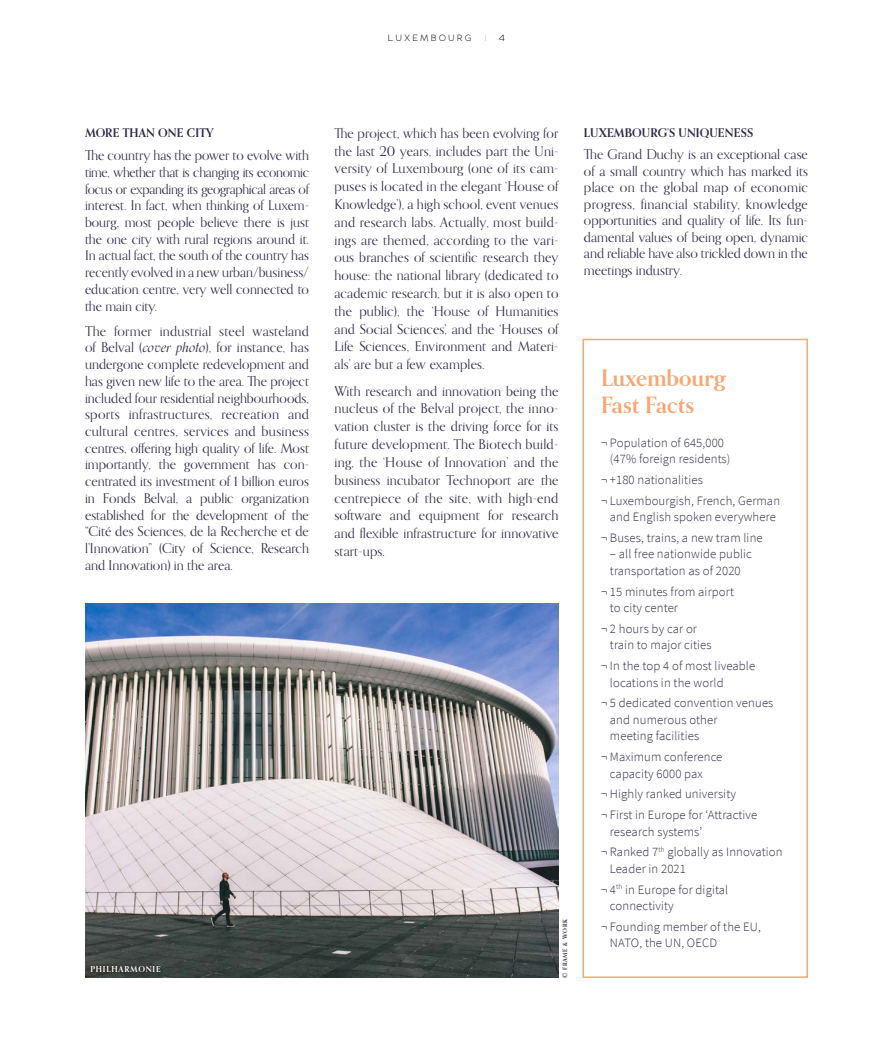
<style>
.page{position:relative;width:893px;height:1063px;background:#fff}
.page>*{position:absolute;margin:0;border:0;box-sizing:border-box;transform-origin:0 0}
.t1{font:700 22.5px/27px "Orpheus Pro";letter-spacing:.01em;color:#f6a773}
.t2{font:13.5px/16.6px "Orpheus Pro";color:#2b2846;text-align:justify}
.t3{font:300 12.75px/16.5px "Source Sans Pro";letter-spacing:.01em;color:#2b2846}
.t4{font:700 12px "Orpheus Pro";letter-spacing:.01em;color:#2b2846}
.t5{font:300 9px "Adrianna";letter-spacing:.29em;color:#000}
.t6{font:300 9px "Adrianna Extended";color:#f6a773}
.t7{font:300 9px "Adrianna Extended";color:#000}
.t8{font:700 8.25px "Orpheus Pro";letter-spacing:.1em;color:#fff}
.t9{font:700 6px "Orpheus Pro";letter-spacing:.1em;color:#2b2846}
.s1{font-style:italic}
</style>
<div class="page">
<div style="left:582px;top:339px;width:226px;height:639px;border:2px solid #f6a773"></div>
<img style="left:85px;top:604px;width:473px;height:374px">
<div style="left:86px;top:962px;width:78px;height:15px;background:#000;opacity:.81"></div>
<p class="t5" style="left:388px;top:33px;width:85px">LUXEMBOURG</p>
<p class="t6" style="left:485px;top:33px;width:4px">|</p>
<p class="t7" style="left:499px;top:33px;width:8px">4</p>
<p class="t4" style="left:85px;top:125px;width:130px">MORE THAN ONE CITY</p>
<p class="t2" style="left:85px;top:147px;width:225px">The country has the power to evolve with time, whether that is changing its economic focus or expanding its geographical areas of interest. In fact, when thinking of Luxem&shy;bourg, most people believe there is just the one city with rural regions around it.<br>In actual fact, the south of the country has recently evolved in a new urban/business/ education centre, very well connected to the main city.</p>
<p class="t2" style="left:85px;top:322px;width:225px">The former industrial steel wasteland of Belval (<span class="s1">cover photo</span>), for instance, has undergone complete redevelopment and has given new life to the area. The project included four residential neighbourhoods, sports infrastructures, recreation and cultural centres, services and business centres, offering high quality of life. Most importantly, the government has con&shy;centrated its investment of 1 billion euros in Fonds Belval, a public organization established for the development of the “Cité des Sciences, de la Recherche et de l’Innovation” (City of Science, Research and Innovation) in the area.</p>
<p class="t8" style="left:90px;top:964px;width:72px">PHILHARMONIE</p>
<p class="t2" style="left:334px;top:124px;width:225px;line-height:17.9px">The project, which has been evolving for the last 20 years, includes part the Uni&shy;versity of Luxembourg (one of its cam&shy;puses is located in the elegant ‘House of Knowledge’), a high school, event venues and research labs. Actually, most build&shy;ings are themed, according to the vari&shy;ous branches of scientific research they house: the national library (dedicated to academic research, but it is also open to the public), the ‘House of Humanities and Social Sciences’, and the ‘Houses of Life Sciences, Environment and Materi&shy;als’ are but a few examples.</p>
<p class="t2" style="left:334px;top:381px;width:225px;line-height:17.9px">With research and innovation being the nucleus of the Belval project, the inno&shy;vation cluster is the driving force for its future development. The Biotech build&shy;ing, the ‘House of Innovation’ and the business incubator Technoport are the centrepiece of the site, with high-end software and equipment for research and flexible infrastructure for innovative start-ups.</p>
<p class="t9" style="left:561px;top:978px;width:60px;rotate:-90deg">© FRAME &amp; WORK</p>
<p class="t4" style="left:584px;top:125px;width:171px">LUXEMBOURG’S UNIQUENESS</p>
<p class="t2" style="left:584px;top:146px;width:225px">The Grand Duchy is an exceptional case of a small country which has marked its place on the global map of economic progress, financial stability, knowledge opportunities and quality of life. Its fun&shy;damental values of being open, dynamic and reliable have also trickled down in the meetings industry.</p>
<h1 class="t1" style="left:601px;top:364px;width:126px">Luxembourg<br>Fast Facts</h1>
<p class="t3" style="left:610px;top:434px;width:122px;text-indent:-9px">¬ Population of 645,000 (47% foreign residents)</p>
<p class="t3" style="left:601px;top:469px;width:181px;line-height:20.7px">¬ +180 nationalities<br>¬ Luxembourgish, French, German</p>
<p class="t3" style="left:601px;top:507px;width:176px;line-height:20.7px;text-indent:9px">and English spoken everywhere ¬ Buses, trains, a new tram line</p>
<p class="t3" style="left:610px;top:546px;width:144px">– all free nationwide public transportation as of 2020</p>
<p class="t3" style="left:610px;top:583px;width:126px;text-indent:-9px">¬ 15 minutes from airport to city center</p>
<p class="t3" style="left:610px;top:620px;width:103px;text-indent:-9px">¬ 2 hours by car or train to major cities</p>
<p class="t3" style="left:610px;top:658px;width:147px;text-indent:-9px">¬ In the top 4 of most liveable locations in the world</p>
<p class="t3" style="left:610px;top:695px;width:165px;text-indent:-9px">¬ 5 dedicated convention venues and numerous other<br>meeting facilities</p>
<p class="t3" style="left:610px;top:749px;width:114px;text-indent:-9px">¬ Maximum conference capacity 6000 pax</p>
<p class="t3" style="left:601px;top:784px;width:158px;line-height:20.7px">¬ Highly ranked university<br>¬ First in Europe for ‘Attractive</p>
<p class="t3" style="left:601px;top:821px;width:183px;line-height:20.7px;text-indent:9px">research systems’<br>¬ Ranked 7<sup>th</sup> globally as Innovation</p>
<p class="t3" style="left:601px;top:858px;width:129px;line-height:20.7px;text-indent:9px">Leader in 2021<br>¬ 4<sup>th</sup> in Europe for digital</p>
<p class="t3" style="left:601px;top:896px;width:161px;line-height:20.7px;text-indent:9px">connectivity<br>¬ Founding member of the EU,</p>
<p class="t3" style="left:610px;top:935px;width:109px">NATO, the UN, OECD</p>
</div>
